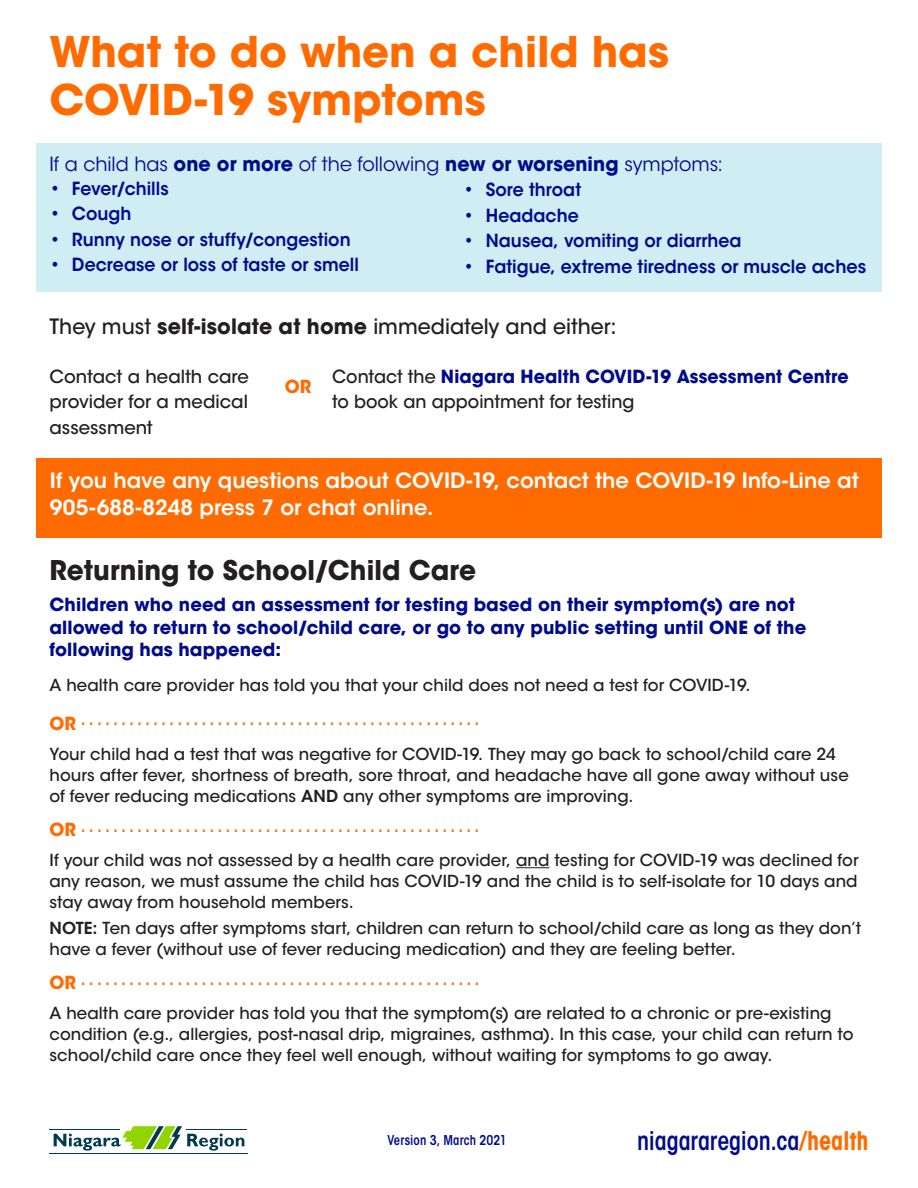
<style>
.page{position:relative;width:918px;height:1188px;background:#fff}
.page>*{position:absolute;margin:0;border:0;box-sizing:border-box;transform-origin:0 0}
.t1{font:700 42px/48px "ITC Avant Garde Std";color:#ff6b00}
.t2{font:700 27px "ITC Avant Garde Std";letter-spacing:.005em;color:#231f20}
.t3{font:600 condensed 25.5px "ITC Avant Garde Std";letter-spacing:-.005em;color:#000c8c;scale:.95 1}
.t4{font:600 21px/27px "ITC Avant Garde Std";color:#fff}
.t5{font:500 21px "ITC Avant Garde Std";color:#231f20}
.t6{font:19.5px "ITC Avant Garde Std";color:#000c8c}
.t7{font:600 18px/25.5px "ITC Avant Garde Std";color:#000c8c;text-align:justify;scale:.96 1}
.t8{font:700 18px/22.5px "ITC Avant Garde Std";letter-spacing:.005em;color:#000c8c}
.t9{font:500 18px/25.5px "ITC Avant Garde Std";color:#231f20;text-align:justify}
.t10{font:700 18px "ITC Avant Garde Std";color:#ff6b00}
.t11{font:500 16.5px/21px "ITC Avant Garde Std";letter-spacing:.005em;color:#231f20}
.t12{font:700 15px "ITC Avant Garde Std";color:#ff6b00;scale:.75 1}
.t13{font:600 condensed 13.5px "ITC Avant Garde Std";letter-spacing:.005em;color:#000c8c;scale:.95 1}
.s1{font-weight:700}
.s2{font-weight:700;color:#000c8c}
.s3{font-size:18px}
.s4{font-weight:600}
.s5{color:#ff6b00}
.s6{font-weight:700;color:#ff6b00}
</style>
<div class="page">
<div style="left:36px;top:143px;width:846px;height:148px;background:#d1edf4"></div>
<hr style="left:516px;top:867px;width:33px;height:1px;background:#231f20">
<div style="left:36px;top:459px;width:846px;height:79px;background:#ff6b00"></div>
<svg style="left:54px;top:1126px;width:190px;height:25px"></svg>
<hr style="left:50px;top:1153px;width:198px;height:1px;background:#003b4d">
<hr style="left:50px;top:1129px;width:70px;height:1px;background:#003b4d">
<hr style="left:187px;top:1129px;width:60px;height:1px;background:#003b4d">
<p class="t1" style="left:50px;top:27px;width:621px">What to do when a child has<br>COVID-19 symptoms</p>
<p class="t6" style="left:50px;top:152px;width:675px">If a child has <span class="s1">one or more</span> of the following <span class="s1">new or worsening</span> symptoms:</p>
<p class="t7" style="left:50px;top:175px;width:13px">• • • •</p>
<p class="t7" style="left:72px;top:175px;width:300px;text-align:left">Fever/chills<br>Cough<br>Runny nose or stuffy/congestion<br>Decrease or loss of taste or smell</p>
<p class="t7" style="left:463px;top:177px;width:13px">• • • •</p>
<p class="t7" style="left:486px;top:177px;width:398px;text-align:left">Sore throat<br>Headache<br>Nausea, vomiting or diarrhea<br>Fatigue, extreme tiredness or muscle aches</p>
<p class="t5" style="left:50px;top:314px;width:569px">They must <span class="s1">self-isolate at home</span> immediately and either:</p>
<p class="t9" style="left:50px;top:364px;width:201px">Contact a health care provider for a medical assessment</p>
<p class="t10" style="left:285px;top:375px;width:28px">OR</p>
<p class="t9" style="left:332px;top:364px;width:518px">Contact the <span class="s2">Niagara Health COVID-19 Assessment Centre </span>to book an appointment for testing</p>
<p class="t4" style="left:50px;top:467px;width:810px">If you have any questions about COVID-19, contact the COVID-19 Info-Line at<br>905-688-8248 press 7 or chat online.</p>
<p class="t2" style="left:50px;top:552px;width:428px">Returning to School/Child Care</p>
<p class="t8" style="left:50px;top:593px;width:758px">Children who need an assessment for testing based on their symptom(s) are not allowed to return to school/child care, or go to any public setting until ONE of the following has happened:</p>
<p class="t11" style="left:50px;top:674px;width:702px">A health care provider has told you that your child does not need a test for COVID-19.</p>
<p class="t12" style="left:50px;top:710px;width:574px"><span class="s3">OR</span>..................................................</p>
<p class="t11" style="left:50px;top:743px;width:801px">Your child had a test that was negative for COVID-19. They may go back to school/child care 24 hours after fever, shortness of breath, sore throat, and headache have all gone away without use of fever reducing medications <span class="s4">AND</span> any other symptoms are improving.</p>
<p class="t12" style="left:50px;top:816px;width:574px"><span class="s3">OR</span>..................................................</p>
<p class="t11" style="left:50px;top:850px;width:811px;text-align:justify">If your child was not assessed by a health care provider, and testing for COVID-19 was declined for any reason, we must assume the child has COVID-19 and the child is to self-isolate for 10 days and stay away from household members.</p>
<p class="t11" style="left:50px;top:917px;width:813px"><span class="s4">NOTE:</span> Ten days after symptoms start, children can return to school/child care as long as they don’t have a fever (without use of fever reducing medication) and they are feeling better.</p>
<p class="t12" style="left:50px;top:969px;width:574px"><span class="s3">OR</span> ..................................................</p>
<p class="t11" style="left:50px;top:1003px;width:806px">A health care provider has told you that the symptom(s) are related to a chronic or pre-existing condition (e.g., allergies, post-nasal drip, migraines, asthma). In this case, your child can return to school/child care once they feel well enough, without waiting for symptoms to go away.</p>
<p class="t13" style="left:387px;top:1132px;width:127px">Version 3, March 2021</p>
<p class="t3" style="left:637px;top:1125px;width:245px">niagararegion.ca<span class="s5">/</span><span class="s6">health</span></p>
</div>
